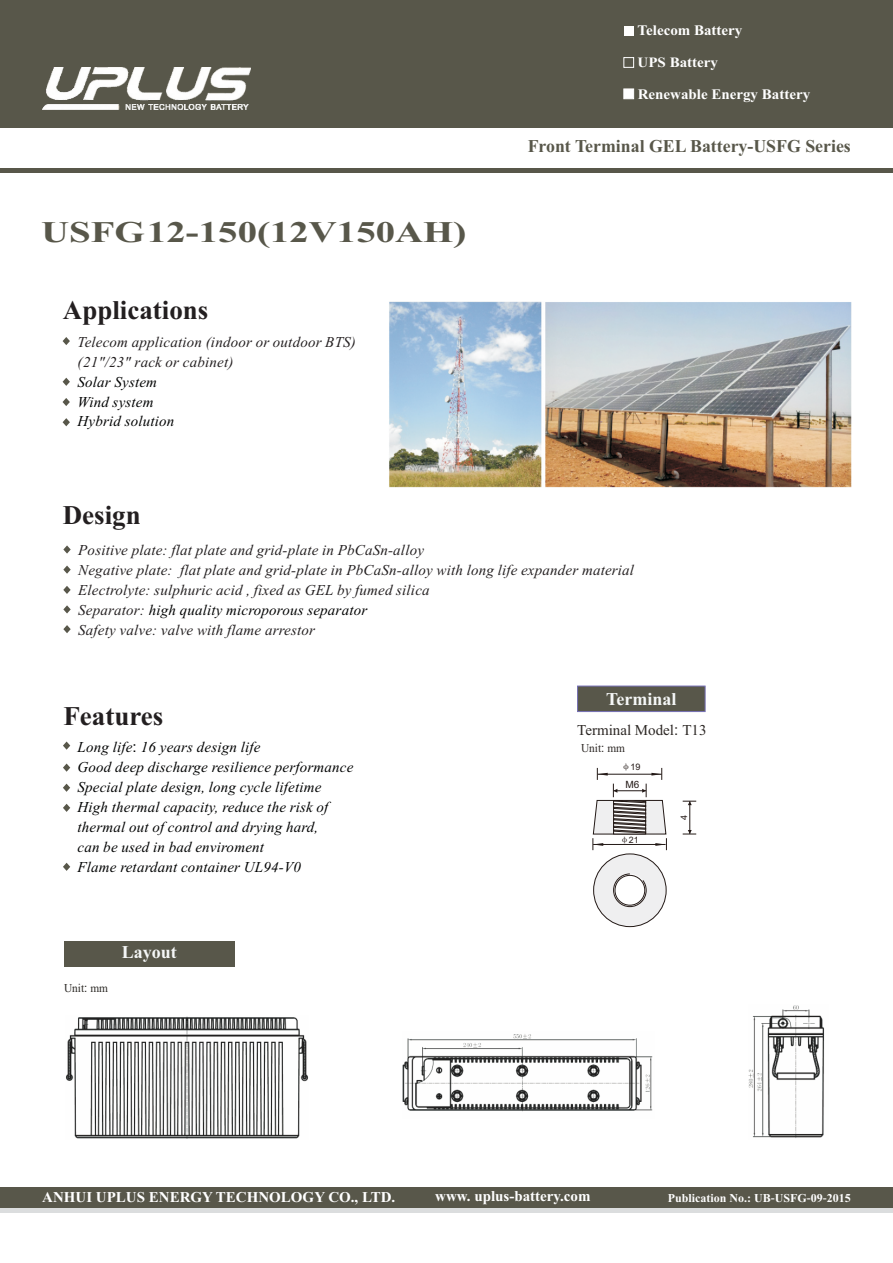
<style>
.page{position:relative;width:893px;height:1263px;background:#fff}
.page>*{position:absolute;margin:0;border:0;box-sizing:border-box;transform-origin:0 0}
.t1{font:700 30px "Times New Roman";color:#58574a;scale:1.29 1}
.t2{font:700 27px "Times New Roman";color:#231f20}
.t3{font:700 18px "Times New Roman";color:#58574a}
.t4{font:700 18px "Times New Roman";color:#f5f7f7}
.t5{font:italic 15px/20px "Times New Roman";letter-spacing:.01em;color:#231f20}
.t6{font:italic 15px/20.1px "Times New Roman";letter-spacing:.01em;color:#010202}
.t7{font:700 15px "Times New Roman";color:#fff}
.t8{font:15px "Times New Roman";color:#2c2724}
.t9{font:700 14.55px "Times New Roman";color:#fff}
.t10{font:700 14.25px "Times New Roman";color:#fff;scale:1.05 1}
.t11{font:700 12px "Times New Roman";color:#fff}
.t12{font:12px "Times New Roman";color:#2a2723;scale:.94 1}
.t13{font:12px "Times New Roman";color:#2c2724;scale:.94 1}
.t14{font:10.05px "Arial";color:#231916}
.t15{font:9px "Arial";color:#231916}
.t16{font:8.85px "Arial";color:#231916}
.s1{color:#010202}
.s2{font-family:"Arial Unicode MS";font-style:normal}
.s3{font-family:"Arial Unicode MS"}
.s4{font-family:"Sim Sun"}
.s5{font-family:"Arial Unicode MS";font-weight:400}
</style>
<div class="page">
<div style="left:64px;top:942px;width:170px;height:25px;background:#58574a"></div>
<svg style="left:577px;top:685px;width:129px;height:27px"></svg>
<svg style="left:63px;top:337px;width:7px;height:8px"></svg>
<svg style="left:63px;top:418px;width:7px;height:8px"></svg>
<svg style="left:63px;top:378px;width:7px;height:8px"></svg>
<svg style="left:63px;top:398px;width:7px;height:8px"></svg>
<svg style="left:63px;top:741px;width:7px;height:9px"></svg>
<svg style="left:63px;top:804px;width:7px;height:8px"></svg>
<svg style="left:63px;top:863px;width:7px;height:8px"></svg>
<svg style="left:63px;top:763px;width:7px;height:9px"></svg>
<svg style="left:63px;top:784px;width:7px;height:8px"></svg>
<svg style="left:63px;top:545px;width:8px;height:9px"></svg>
<svg style="left:63px;top:605px;width:8px;height:8px"></svg>
<svg style="left:63px;top:565px;width:8px;height:9px"></svg>
<svg style="left:63px;top:586px;width:8px;height:8px"></svg>
<svg style="left:63px;top:625px;width:8px;height:8px"></svg>
<div style="left:0;top:0;width:893px;height:128px;background:#58574a"></div>
<div style="left:0;top:168px;width:893px;height:5px;background:#58574a"></div>
<img style="left:43px;top:67px;width:207px;height:42px">
<div style="left:0;top:1187px;width:893px;height:21px;background:#58574a"></div>
<hr style="left:0;top:1208px;width:893px;height:4px;background:#dbddde">
<div style="left:624px;top:26px;width:10px;height:10px;background:#fff"></div>
<svg style="left:623px;top:89px;width:11px;height:10px"></svg>
<div style="left:624px;top:57px;width:10px;height:11px;border:1px solid #fff"></div>
<img style="left:389px;top:302px;width:462px;height:186px">
<div style="left:593px;top:854px;width:73px;height:73px;background:#efeff0;border:1px solid #231916;border-radius:50%"></div>
<svg style="left:613px;top:874px;width:33px;height:33px"></svg>
<div style="left:615px;top:875px;width:30px;height:30px;background:#fff;border:1px solid #231916;border-radius:50%"></div>
<svg style="left:593px;top:768px;width:74px;height:82px"></svg>
<hr style="left:689px;top:801px;width:1px;height:33px;background:#231916">
<svg style="left:683px;top:830px;width:13px;height:5px"></svg>
<svg style="left:683px;top:801px;width:13px;height:4px"></svg>
<img style="left:66px;top:1016px;width:242px;height:123px">
<img style="left:403px;top:1034px;width:250px;height:78px">
<img style="left:749px;top:1005px;width:75px;height:133px">
<p class="t9" style="left:638px;top:26px;width:106px">Telecom Battery</p>
<p class="t10" style="left:638px;top:57px;width:78px">UPS Battery</p>
<p class="t9" style="left:638px;top:89px;width:174px">Renewable Energy Battery</p>
<h1 class="t1" style="left:41px;top:222px;width:331px">USFG12-150(12V150AH)</h1>
<h2 class="t2" style="left:63px;top:301px;width:147px">Applications</h2>
<p class="t5" style="left:78px;top:333px;width:280px">Telecom application (indoor or outdoor BTS) (21"/23" rack or cabinet)</p>
<p class="t6" style="left:78px;top:373px;width:98px">Solar System<br>Wind system<br>Hybrid solution</p>
<h2 class="t2" style="left:63px;top:505px;width:80px">Design</h2>
<p class="t3" style="left:528px;top:140px;width:325px">Front Terminal GEL Battery-USFG Series</p>
<p class="t5" style="left:78px;top:542px;width:557px">Positive plate: flat plate and grid-plate in PbCaSn-alloy<br>Negative plate: flat plate and grid-plate in PbCaSn-alloy with long life expander material Electrolyte: sulphuric acid , fixed as GEL by fumed silica<br>Separator: <span class="s1">high quality microporous separator<br></span>Safety valve: valve with flame arrestor</p>
<h2 class="t2" style="left:63px;top:706px;width:101px">Features</h2>
<p class="t6" style="left:78px;top:738px;width:277px">Long life<span class="s2">:</span> 16 years design life<br>Good deep discharge resilience performance Special plate design, long cycle lifetime High thermal capacity, reduce the risk of thermal out of control and drying hard,<br>can be used in bad enviroment<br>Flame retardant container UL94-V0</p>
<p class="t12" style="left:64px;top:983px;width:48px">Unit<span class="s3">:</span> mm</p>
<p class="t4" style="left:122px;top:946px;width:57px">Layout</p>
<p class="t4" style="left:606px;top:693px;width:72px">Terminal</p>
<p class="t8" style="left:577px;top:725px;width:131px">Terminal Model<span class="s3">:</span> T13</p>
<p class="t13" style="left:581px;top:743px;width:48px">Unit<span class="s3">:</span> mm</p>
<p class="t15" style="left:621px;top:764px;width:21px"><span class="s4">φ</span>19</p>
<p class="t14" style="left:625px;top:781px;width:15px">M6</p>
<p class="t16" style="left:620px;top:836px;width:20px"><span class="s4">φ</span>21</p>
<p class="t15" style="left:681px;top:820px;width:7px;rotate:-90deg">4</p>
<p class="t7" style="left:42px;top:1191px;width:355px">ANHUI UPLUS ENERGY TECHNOLOGY CO., LTD.</p>
<p class="t7" style="left:435px;top:1191px;width:157px">www. uplus-battery.com</p>
<p class="t11" style="left:668px;top:1194px;width:184px">Publication No.: UB<span class="s5">-</span>USFG<span class="s5">-</span>09<span class="s5">-</span>2015</p>
</div>
